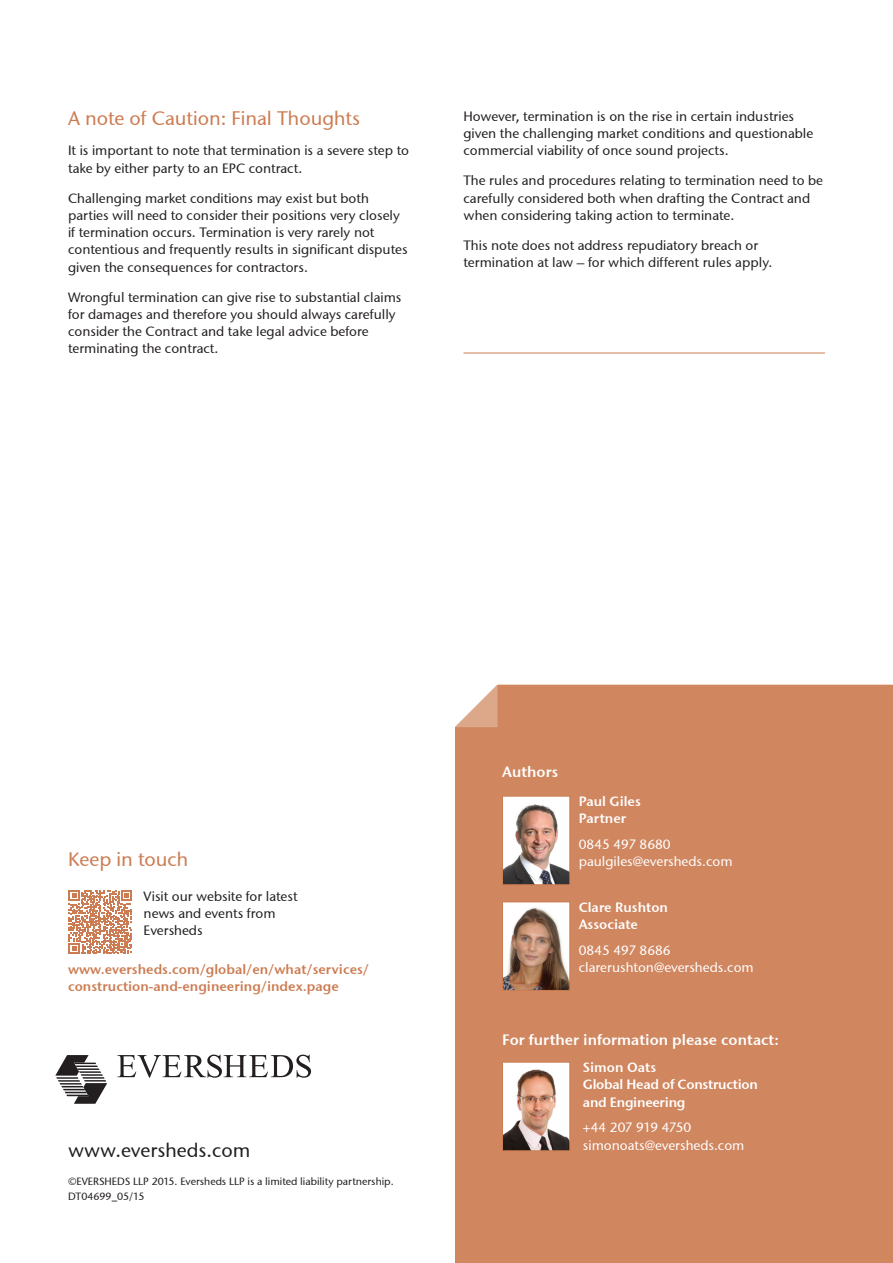
<style>
.page{position:relative;width:893px;height:1263px;background:#fff}
.page>*{position:absolute;margin:0;border:0;box-sizing:border-box;transform-origin:0 0}
.Heading{font:19.5px "Stone Sans ITCTT Medium";color:#cc7c52}
.t1{font:19.5px "Stone Sans ITCTT Medium";color:#231f20}
.sub{font:15px "Stone Sans Semi ITCTT";color:#fff}
.Body_copy{font:13.5px/17.2px "Stone Sans ITCTT Medium";color:#231f20}
.Body_copy-2{font:13.5px "Stone Sans ITCTT Medium";color:#fff}
.Body_copy-3{font:13.5px/17.2px "Stone Sans Semi ITCTT";letter-spacing:-.01em;color:#fff}
.Body_copy-4{font:13.5px/17.2px "Stone Sans Semi ITCTT";color:#cc7c52}
.Body_copy-5{font:13.5px "Stone Sans ITCTT Medium";letter-spacing:-.035em;color:#fff}
.t2{font:10.5px/15px "Stone Sans ITCTT Medium";color:#231f20}
</style>
<div class="page">
<div style="left:455px;top:728px;width:438px;height:535px;background:#d0865f"></div>
<div style="left:455px;top:685px;width:438px;height:43px;background:#d0865f"></div>
<svg style="left:455px;top:685px;width:42px;height:42px"></svg>
<img style="left:504px;top:1064px;width:64px;height:85px">
<div style="left:502px;top:1062px;width:68px;height:89px;border:1px solid #cc7c52"></div>
<img style="left:504px;top:903px;width:64px;height:86px">
<div style="left:502px;top:901px;width:68px;height:90px;border:1px solid #cc7c52"></div>
<img style="left:504px;top:798px;width:64px;height:85px">
<div style="left:502px;top:796px;width:68px;height:89px;border:1px solid #cc7c52"></div>
<svg style="left:117px;top:1054px;width:194px;height:24px"></svg>
<svg style="left:55px;top:1055px;width:52px;height:49px"></svg>
<svg style="left:69px;top:890px;width:63px;height:64px"></svg>
<hr style="left:463px;top:353px;width:362px;height:1px;background:#cc7c52">
<p class="Heading" style="left:68px;top:107px;width:294px">A note of Caution: Final Thoughts</p>
<p class="Body_copy" style="left:68px;top:142px;width:343px">It is important to note that termination is a severe step to take by either party to an EPC contract.</p>
<p class="Body_copy" style="left:68px;top:189px;width:341px">Challenging market conditions may exist but both parties will need to consider their positions very closely if termination occurs. Termination is very rarely not contentious and frequently results in significant disputes given the consequences for contractors.</p>
<p class="Body_copy" style="left:68px;top:288px;width:335px">Wrongful termination can give rise to substantial claims for damages and therefore you should always carefully consider the Contract and take legal advice before terminating the contract.</p>
<p class="Body_copy" style="left:463px;top:107px;width:351px">However, termination is on the rise in certain industries given the challenging market conditions and questionable commercial viability of once sound projects.</p>
<p class="Body_copy" style="left:463px;top:172px;width:361px">The rules and procedures relating to termination need to be carefully considered both when drafting the Contract and when considering taking action to terminate.</p>
<p class="Body_copy" style="left:463px;top:236px;width:310px">This note does not address repudiatory breach or termination at law – for which different rules apply.</p>
<p class="Heading" style="left:68px;top:847px;width:122px">Keep in touch</p>
<p class="Body_copy" style="left:144px;top:887px;width:156px">Visit our website for latest news and events from<br>Eversheds</p>
<p class="Body_copy-4" style="left:68px;top:960px;width:303px">www.eversheds.com/global/en/what/services/ construction-and-engineering/index.page</p>
<p class="t1" style="left:68px;top:1138px;width:184px">www.eversheds.com</p>
<p class="t2" style="left:68px;top:1174px;width:327px">©EVERSHEDS LLP 2015. Eversheds LLP is a limited liability partnership.<br>DT04699_05/15</p>
<p class="sub" style="left:502px;top:762px;width:58px">Authors</p>
<p class="Body_copy-3" style="left:579px;top:792px;width:64px">Paul Giles</p>
<p class="Body_copy-3" style="left:579px;top:810px;width:49px">Partner</p>
<p class="Body_copy-2" style="left:579px;top:836px;width:93px">0845 497 8680</p>
<p class="Body_copy-2" style="left:579px;top:853px;width:155px">paulgiles@eversheds.com</p>
<p class="Body_copy-3" style="left:579px;top:898px;width:91px">Clare Rushton</p>
<p class="Body_copy-3" style="left:579px;top:915px;width:61px">Associate</p>
<p class="Body_copy-2" style="left:579px;top:942px;width:93px">0845 497 8686</p>
<p class="Body_copy-2" style="left:579px;top:959px;width:177px">clarerushton@eversheds.com</p>
<p class="sub" style="left:502px;top:1030px;width:278px">For further information please contact:</p>
<p class="Body_copy-3" style="left:583px;top:1058px;width:75px">Simon Oats</p>
<p class="Body_copy-3" style="left:583px;top:1076px;width:177px">Global Head of Construction and Engineering</p>
<p class="Body_copy-5" style="left:583px;top:1119px;width:110px">+44 207 919 4750</p>
<p class="Body_copy-2" style="left:583px;top:1136px;width:163px">simonoats@eversheds.com</p>
</div>
